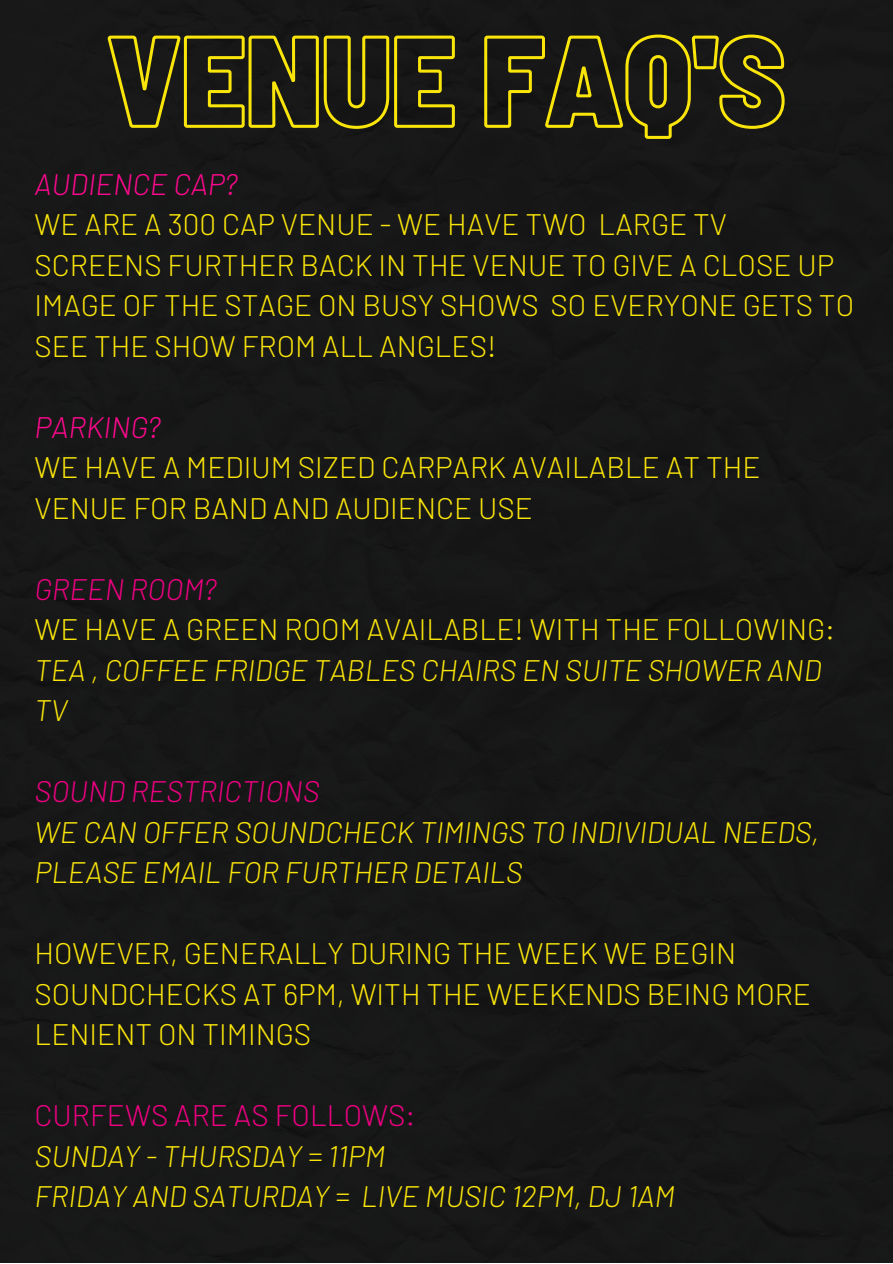
<style>
.page{position:relative;width:893px;height:1264px;background:#fff}
.page>*{position:absolute;margin:0;border:0;box-sizing:border-box;transform-origin:0 0}
.t1{font:300 29.7px/40.5px "Barlow";color:#fae50a}
.t2{font:italic 300 29.7px/40.5px "Barlow";color:#fae50a}
.t3{font:italic 300 29.7px "Barlow";color:#ed0181}
.t4{font:italic 300 29.7px "Barlow";color:#ff098e}
.t5{font:300 29.7px "Barlow";color:#ed0181}
</style>
<div class="page">
<div style="left:0;top:0;width:892px;height:1262px;background:#171718"></div>
<svg style="left:106px;top:33px;width:680px;height:107px;background:#3a3715"></svg>
<p class="t4" style="left:35px;top:165px;width:204px">AUDIENCE CAP?</p>
<p class="t1" style="left:35px;top:203px;width:821px">WE ARE A 300 CAP VENUE - WE HAVE TWO LARGE TV SCREENS FURTHER BACK IN THE VENUE TO GIVE A CLOSE UP IMAGE OF THE STAGE ON BUSY SHOWS SO EVERYONE GETS TO SEE THE SHOW FROM ALL ANGLES!</p>
<p class="t4" style="left:35px;top:408px;width:128px">PARKING?</p>
<p class="t1" style="left:35px;top:446px;width:727px">WE HAVE A MEDIUM SIZED CARPARK AVAILABLE AT THE<br>VENUE FOR BAND AND AUDIENCE USE</p>
<p class="t3" style="left:35px;top:570px;width:183px">GREEN ROOM?</p>
<p class="t1" style="left:35px;top:608px;width:801px">WE HAVE A GREEN ROOM AVAILABLE! WITH THE FOLLOWING:</p>
<p class="t2" style="left:35px;top:648px;width:788px">TEA , COFFEE FRIDGE TABLES CHAIRS EN SUITE SHOWER AND<br>TV</p>
<p class="t3" style="left:35px;top:772px;width:286px">SOUND RESTRICTIONS</p>
<p class="t2" style="left:35px;top:810px;width:786px">WE CAN OFFER SOUNDCHECK TIMINGS TO INDIVIDUAL NEEDS,<br>PLEASE EMAIL FOR FURTHER DETAILS</p>
<p class="t1" style="left:35px;top:932px;width:778px">HOWEVER, GENERALLY DURING THE WEEK WE BEGIN<br>SOUNDCHECKS AT 6PM, WITH THE WEEKENDS BEING MORE<br>LENIENT ON TIMINGS</p>
<p class="t5" style="left:35px;top:1096px;width:382px">CURFEWS ARE AS FOLLOWS:</p>
<p class="t2" style="left:35px;top:1134px;width:642px">SUNDAY - THURSDAY = 11PM<br>FRIDAY AND SATURDAY = LIVE MUSIC 12PM, DJ 1AM</p>
</div>
